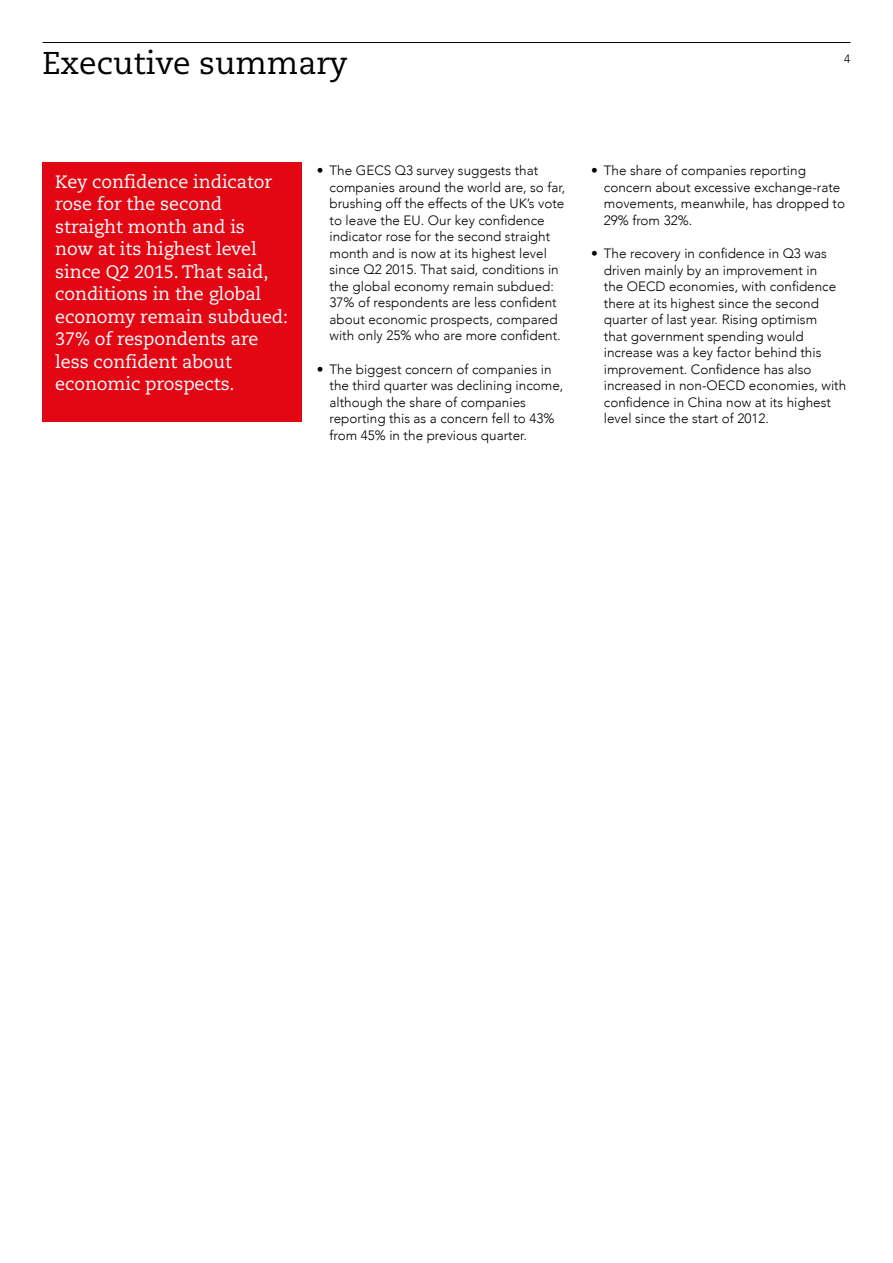
<style>
.page{position:relative;width:893px;height:1263px;background:#fff}
.page>*{position:absolute;margin:0;border:0;box-sizing:border-box;transform-origin:0 0}
.t1{font:31.5px "Caecilia";color:#000}
.t2{font:18px/22.5px "Caecilia";letter-spacing:-.005em;color:#fff}
.t3{font:300 13.5px/16.5px "Avenir";color:#000}
.t4{font:300 12px "Avenir";color:#000}
</style>
<div class="page">
<hr style="left:43px;top:42px;width:807px;height:1px;background:#000">
<div style="left:43px;top:162px;width:259px;height:259px;background:#e30613"></div>
<h1 class="t1" style="left:43px;top:45px;width:307px">Executive summary</h1>
<p class="t4" style="left:844px;top:52px;width:8px">4</p>
<h2 class="t2" style="left:55px;top:171px;width:234px">Key confidence indicator rose for the second straight month and is<br>now at its highest level since Q2 2015. That said, conditions in the global economy remain subdued:<br>37% of respondents are less confident about economic prospects.</h2>
<p class="t3" style="left:330px;top:162px;width:237px;text-indent:-13px">• The GECS Q3 survey suggests that companies around the world are, so far, brushing off the effects of the UK’s vote to leave the EU. Our key confidence indicator rose for the second straight month and is now at its highest level since Q2 2015. That said, conditions in the global economy remain subdued:<br>37% of respondents are less confident about economic prospects, compared with only 25% who are more confident.</p>
<p class="t3" style="left:330px;top:361px;width:235px;text-indent:-13px">• The biggest concern of companies in the third quarter was declining income, although the share of companies reporting this as a concern fell to 43% from 45% in the previous quarter.</p>
<p class="t3" style="left:604px;top:162px;width:243px;text-indent:-13px">• The share of companies reporting concern about excessive exchange-rate movements, meanwhile, has dropped to<br>29% from 32%.</p>
<p class="t3" style="left:604px;top:245px;width:244px;text-indent:-13px">• The recovery in confidence in Q3 was driven mainly by an improvement in<br>the OECD economies, with confidence there at its highest since the second quarter of last year. Rising optimism<br>that government spending would increase was a key factor behind this improvement. Confidence has also increased in non-OECD economies, with confidence in China now at its highest level since the start of 2012.</p>
</div>
